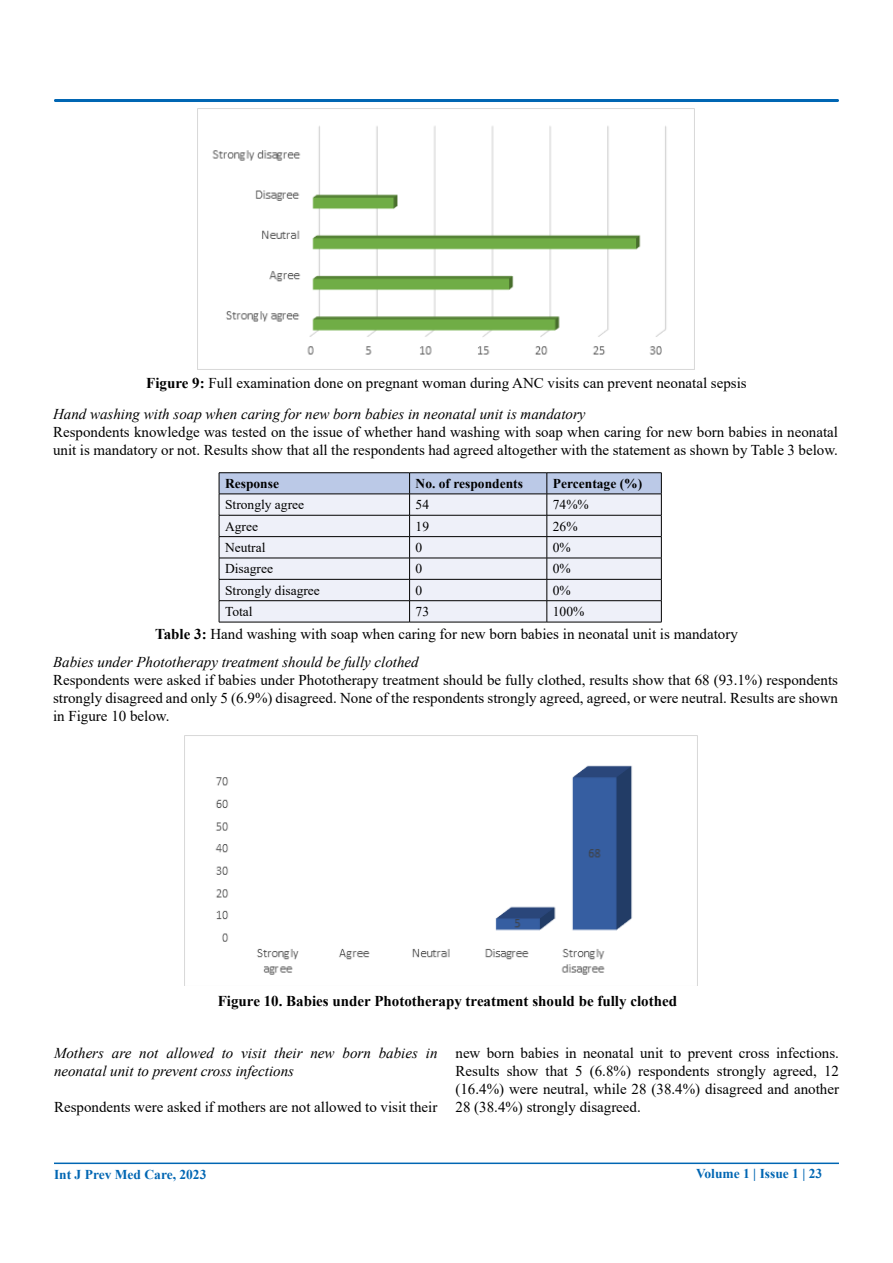
<style>
.page{position:relative;width:893px;height:1263px;background:#fff}
.page>*{position:absolute;margin:0;border:0;box-sizing:border-box;transform-origin:0 0}
.t1{font:15px/18px "Times New Roman";color:#000;text-align:justify}
.t2{font:italic 15px/18px "Times New Roman";color:#000}
.t3{font:700 15px "Times New Roman";color:#000}
.t4{font:13.5px "Times New Roman";color:#000}
.t5{font:700 13.5px "Times New Roman";color:#0066b3}
.t6{font:700 13.5px "Times New Roman";color:#000}
.s1{font-weight:700}
</style>
<div class="page">
<div style="left:54px;top:99px;width:785px;height:3px;border:2px solid #0066b3"></div>
<hr style="left:54px;top:1162px;width:785px;height:2px;background:#0066b3">
<img style="left:197px;top:109px;width:470px;height:260px">
<hr style="left:219px;top:472px;width:191px;height:1px;background:#000">
<hr style="left:410px;top:472px;width:137px;height:1px;background:#000">
<hr style="left:547px;top:472px;width:115px;height:1px;background:#000">
<svg style="left:219px;top:473px;width:443px;height:149px;background:#dadee9"></svg>
<hr style="left:219px;top:622px;width:191px;height:1px;background:#000">
<hr style="left:410px;top:622px;width:137px;height:1px;background:#000">
<hr style="left:547px;top:622px;width:115px;height:1px;background:#000">
<img style="left:184px;top:736px;width:448px;height:250px">
<p class="t1" style="left:146px;top:374px;width:602px"><span class="s1">Figure 9:</span> Full examination done on pregnant woman during ANC visits can prevent neonatal sepsis</p>
<p class="t2" style="left:53px;top:405px;width:534px">Hand washing with soap when caring for new born babies in neonatal unit is mandatory</p>
<p class="t1" style="left:53px;top:423px;width:786px">Respondents knowledge was tested on the issue of whether hand washing with soap when caring for new born babies in neonatal unit is mandatory or not. Results show that all the respondents had agreed altogether with the statement as shown by Table 3 below.</p>
<p class="t6" style="left:225px;top:474px;width:55px">Response</p>
<p class="t6" style="left:416px;top:474px;width:109px">No. of respondents</p>
<p class="t6" style="left:553px;top:474px;width:91px">Percentage (%)</p>
<p class="t4" style="left:225px;top:495px;width:81px">Strongly agree</p>
<p class="t4" style="left:416px;top:495px;width:15px">54</p>
<p class="t4" style="left:553px;top:495px;width:37px">74%%</p>
<p class="t4" style="left:225px;top:517px;width:34px">Agree</p>
<p class="t4" style="left:416px;top:517px;width:15px">19</p>
<p class="t4" style="left:553px;top:517px;width:26px">26%</p>
<p class="t4" style="left:225px;top:538px;width:42px">Neutral</p>
<p class="t4" style="left:416px;top:538px;width:8px">0</p>
<p class="t4" style="left:553px;top:538px;width:19px">0%</p>
<p class="t4" style="left:225px;top:559px;width:49px">Disagree</p>
<p class="t4" style="left:416px;top:559px;width:8px">0</p>
<p class="t4" style="left:553px;top:559px;width:19px">0%</p>
<p class="t4" style="left:225px;top:581px;width:96px">Strongly disagree</p>
<p class="t4" style="left:416px;top:581px;width:8px">0</p>
<p class="t4" style="left:553px;top:581px;width:19px">0%</p>
<p class="t4" style="left:225px;top:602px;width:29px">Total</p>
<p class="t4" style="left:416px;top:602px;width:15px">73</p>
<p class="t4" style="left:553px;top:602px;width:33px">100%</p>
<p class="t1" style="left:155px;top:624px;width:584px"><span class="s1">Table 3:</span> Hand washing with soap when caring for new born babies in neonatal unit is mandatory</p>
<p class="t2" style="left:53px;top:652px;width:367px">Babies under Phototherapy treatment should be fully clothed</p>
<p class="t1" style="left:53px;top:670px;width:786px">Respondents were asked if babies under Phototherapy treatment should be fully clothed, results show that 68 (93.1%) respondents strongly disagreed and only 5 (6.9%) disagreed. None of the respondents strongly agreed, agreed, or were neutral. Results are shown in Figure 10 below.</p>
<p class="t3" style="left:218px;top:990px;width:461px">Figure 10. Babies under Phototherapy treatment should be fully clothed</p>
<p class="t2" style="left:54px;top:1043px;width:385px">Mothers are not allowed to visit their new born babies in neonatal unit to prevent cross infections</p>
<p class="t1" style="left:54px;top:1097px;width:385px">Respondents were asked if mothers are not allowed to visit their</p>
<p class="t1" style="left:455px;top:1043px;width:385px">new born babies in neonatal unit to prevent cross infections.<br>Results show that 5 (6.8%) respondents strongly agreed, 12 (16.4%) were neutral, while 28 (38.4%) disagreed and another 28 (38.4%) strongly disagreed.</p>
<p class="t5" style="left:54px;top:1164px;width:154px">Int J Prev Med Care, 2023</p>
<p class="t5" style="left:696px;top:1163px;width:128px">Volume 1 | Issue 1 | 23</p>
</div>
